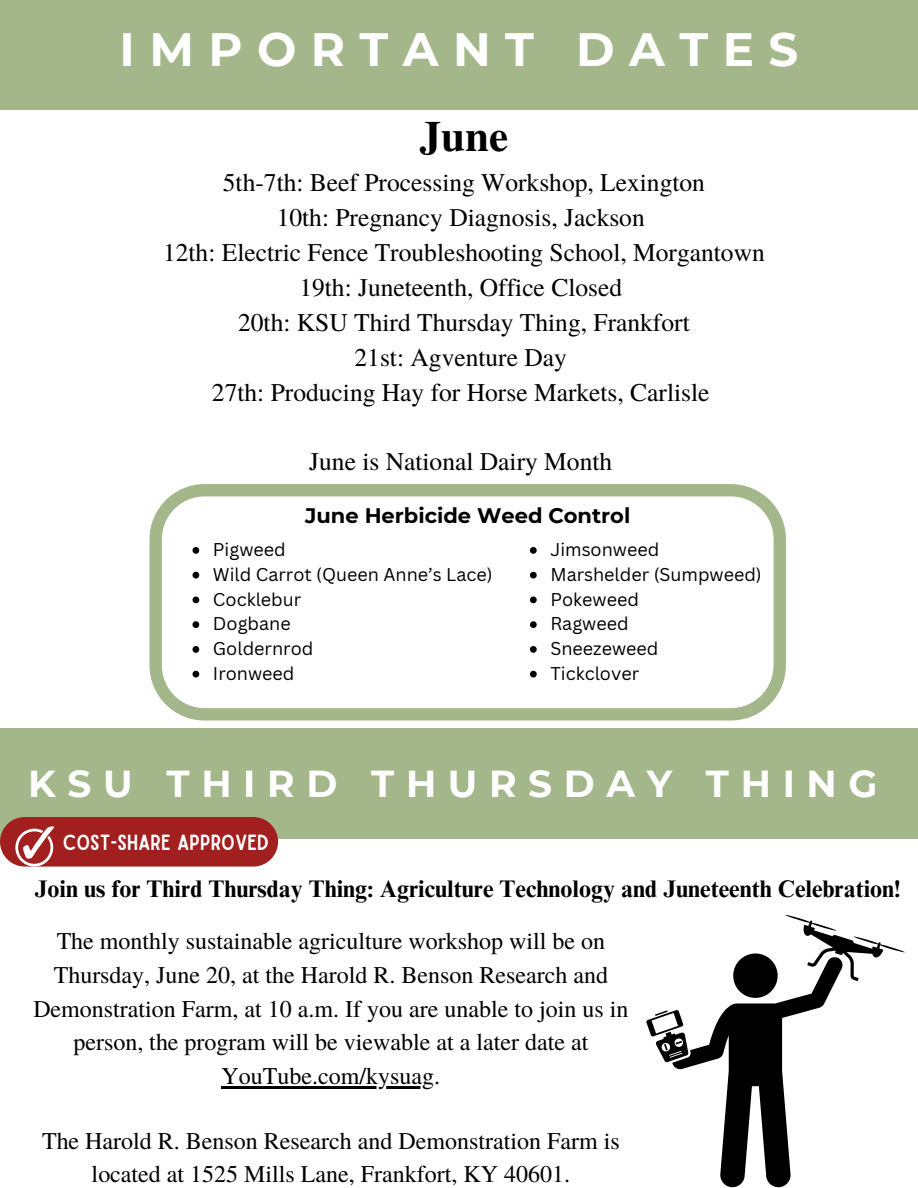
<style>
.page{position:relative;width:918px;height:1188px;background:#fff}
.page>*{position:absolute;margin:0;border:0;box-sizing:border-box;transform-origin:0 0}
.t1{font:700 46.65px "Montserrat";letter-spacing:.31em;color:#fff}
.t2{font:700 43.05px "Te X Gyre Termes";color:#000}
.t3{font:700 37.5px "Montserrat";letter-spacing:.31em;color:#fff}
.t4{font:25.5px/34.8px "Te X Gyre Termes";color:#000;text-align:center}
.t5{font:24px/33.8px "Te X Gyre Termes";color:#000;text-align:center}
.t6{font:700 24px "Times NRMT Pro";color:#000}
.t7{font:700 21px "Montserrat";color:#000}
.t8{font:21px "Sailors";color:#fff}
.t9{font:18px "Canva Sans";color:#000}
</style>
<div class="page">
<div style="left:0;top:0;width:918px;height:109px;background:#a3b78a"></div>
<div style="left:0;top:729px;width:918px;height:109px;background:#a3b78a"></div>
<div style="left:0;top:817px;width:278px;height:50px;background:#a21f1f;border-radius:25px"></div>
<svg style="left:646px;top:914px;width:259px;height:274px"></svg>
<hr style="left:222px;top:1086px;width:212px;height:3px;background:#000">
<svg style="left:15px;top:826px;width:39px;height:41px"></svg>
<svg style="left:150px;top:484px;width:636px;height:236px"></svg>
<svg style="left:192px;top:547px;width:7px;height:7px"></svg>
<svg style="left:192px;top:572px;width:7px;height:7px"></svg>
<svg style="left:192px;top:597px;width:7px;height:6px"></svg>
<svg style="left:192px;top:621px;width:7px;height:7px"></svg>
<svg style="left:192px;top:646px;width:7px;height:7px"></svg>
<svg style="left:192px;top:671px;width:7px;height:7px"></svg>
<svg style="left:530px;top:547px;width:7px;height:7px"></svg>
<svg style="left:530px;top:572px;width:7px;height:7px"></svg>
<svg style="left:530px;top:597px;width:7px;height:6px"></svg>
<svg style="left:530px;top:621px;width:7px;height:7px"></svg>
<svg style="left:530px;top:646px;width:7px;height:7px"></svg>
<svg style="left:530px;top:671px;width:7px;height:7px"></svg>
<h5 class="t1" style="left:120px;top:20px;width:680px">IMPORTANT DATES</h5>
<p class="t2" style="left:420px;top:103px;width:90px">June</p>
<p class="t4" style="left:163px;top:164px;width:603px">5th-7th: Beef Processing Workshop, Lexington<br>10th: Pregnancy Diagnosis, Jackson<br>12th: Electric Fence Troubleshooting School, Morgantown 19th: Juneteenth, Office Closed<br>20th: KSU Third Thursday Thing, Frankfort<br>21st: Agventure Day<br>27th: Producing Hay for Horse Markets, Carlisle</p>
<p class="t4" style="left:309px;top:443px;width:305px">June is National Dairy Month</p>
<p class="t7" style="left:305px;top:502px;width:327px">June Herbicide Weed Control</p>
<p class="t9" style="left:213px;top:537px;width:74px">Pigweed</p>
<p class="t9" style="left:213px;top:562px;width:281px">Wild Carrot (Queen Anne’s Lace)</p>
<p class="t9" style="left:213px;top:586px;width:90px">Cocklebur</p>
<p class="t9" style="left:213px;top:611px;width:79px">Dogbane</p>
<p class="t9" style="left:213px;top:636px;width:102px">Goldernrod</p>
<p class="t9" style="left:213px;top:661px;width:83px">Ironweed</p>
<p class="t9" style="left:550px;top:537px;width:110px">Jimsonweed</p>
<p class="t9" style="left:550px;top:562px;width:213px">Marshelder (Sumpweed)</p>
<p class="t9" style="left:550px;top:586px;width:90px">Pokeweed</p>
<p class="t9" style="left:550px;top:611px;width:80px">Ragweed</p>
<h2 class="t9" style="left:550px;top:636px;width:109px">Sneezeweed</h2>
<h6 class="t9" style="left:550px;top:661px;width:90px">Tickclover</h6>
<p class="t3" style="left:28px;top:760px;width:851px">KSU THIRD THURSDAY THING</p>
<h1 class="t8" style="left:63px;top:835px;width:208px">COST-SHARE APPROVED</h1>
<p class="t6" style="left:34px;top:880px;width:868px">Join us for Third Thursday Thing: Agriculture Technology and Juneteenth Celebration!</p>
<h4 class="t5" style="left:33px;top:923px;width:597px">The monthly sustainable agriculture workshop will be on Thursday, June 20, at the Harold R. Benson Research and Demonstration Farm, at 10 a.m. If you are unable to join us in person, the program will be viewable at a later date at</h4>
<h4 class="t5" style="left:222px;top:1058px;width:220px">YouTube.com/kysuag.</h4>
<h4 class="t5" style="left:42px;top:1124px;width:579px;line-height:32.7px">The Harold R. Benson Research and Demonstration Farm is located at 1525 Mills Lane, Frankfort, KY 40601.</h4>
</div>
